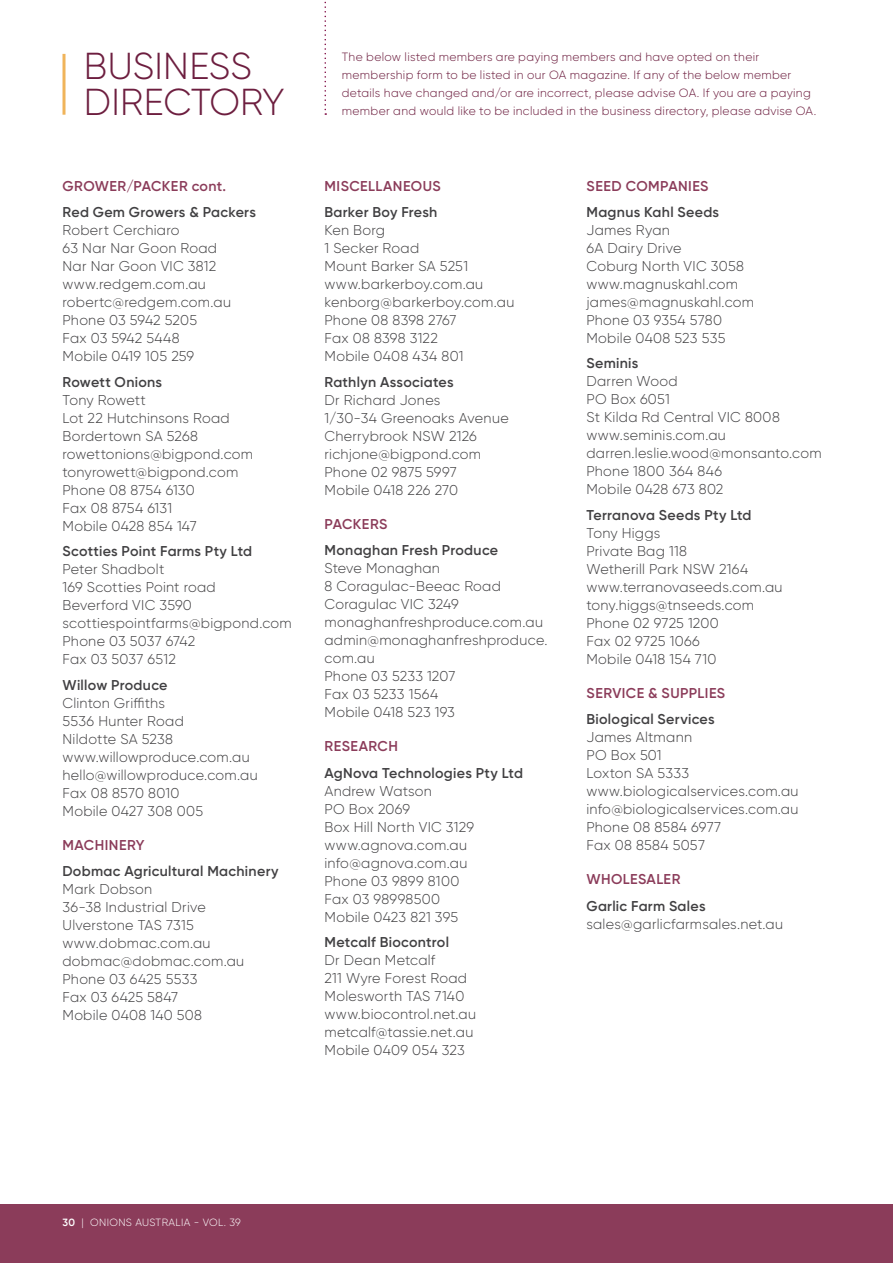
<style>
.page{position:relative;width:893px;height:1263px;background:#fff}
.page>*{position:absolute;margin:0;border:0;box-sizing:border-box;transform-origin:0 0}
.t1{font:300 37.5px/36px "Gilroy";letter-spacing:.005em;color:#6d1e3f}
.t2{font:300 14.25px/18px "Gilroy";letter-spacing:.02em;color:#414042}
.t3{font:600 14.25px "Gilroy";letter-spacing:.02em;color:#414042}
.t4{font:600 14.25px "Gilroy";letter-spacing:.03em;color:#8b3c5a}
.t5{font:300 12px/18px "Gilroy";letter-spacing:.025em;color:#6d1e3f}
.t6{font:300 10.5px "Gilroy";letter-spacing:.035em;color:#fff}
.s1{font-weight:600}
</style>
<div class="page">
<svg style="left:324px;top:1px;width:2px;height:114px"></svg>
<div style="left:0;top:1205px;width:893px;height:58px;background:#8b3c5a"></div>
<hr style="left:63px;top:54px;width:3px;height:61px;background:#f0b45a">
<h1 class="t1" style="left:84px;top:48px;width:202px">BUSINESS<br>DIRECTORY</h1>
<p class="t4" style="left:63px;top:177px;width:165px">GROWER/PACKER cont.</p>
<p class="t3" style="left:63px;top:204px;width:195px">Red Gem Growers &amp; Packers</p>
<p class="t2" style="left:63px;top:221px;width:170px">Robert Cerchiaro<br>63 Nar Nar Goon Road<br>Nar Nar Goon VIC 3812 www.redgem.com.au robertc@redgem.com.au<br>Phone 03 5942 5205<br>Fax 03 5942 5448<br>Mobile 0419 105 259</p>
<p class="t3" style="left:63px;top:373px;width:101px">Rowett Onions</p>
<p class="t2" style="left:63px;top:391px;width:192px">Tony Rowett<br>Lot 22 Hutchinsons Road<br>Bordertown SA 5268 rowettonions@bigpond.com tonyrowett@bigpond.com<br>Phone 08 8754 6130<br>Fax 08 8754 6131<br>Mobile 0428 854 147</p>
<p class="t3" style="left:63px;top:542px;width:191px">Scotties Point Farms Pty Ltd</p>
<p class="t2" style="left:63px;top:560px;width:231px">Peter Shadbolt<br>169 Scotties Point road<br>Beverford VIC 3590 scottiespointfarms@bigpond.com<br>Phone 03 5037 6742<br>Fax 03 5037 6512</p>
<p class="t3" style="left:63px;top:676px;width:107px">Willow Produce</p>
<p class="t2" style="left:63px;top:693px;width:197px">Clinton Griffiths<br>5536 Hunter Road<br>Nildotte SA 5238 www.willowproduce.com.au hello@willowproduce.com.au<br>Fax 08 8570 8010<br>Mobile 0427 308 005</p>
<p class="t4" style="left:63px;top:836px;width:84px">MACHINERY</p>
<p class="t3" style="left:63px;top:862px;width:218px">Dobmac Agricultural Machinery</p>
<p class="t2" style="left:63px;top:880px;width:183px">Mark Dobson<br>36-38 Industrial Drive<br>Ulverstone TAS 7315 www.dobmac.com.au dobmac@dobmac.com.au<br>Phone 03 6425 5533<br>Fax 03 6425 5847<br>Mobile 0408 140 508</p>
<p class="t5" style="left:342px;top:47px;width:476px">The below listed members are paying members and have opted on their membership form to be listed in our OA magazine. If any of the below member details have changed and/or are incorrect, please advise OA. If you are a paying member and would like to be included in the business directory, please advise OA.</p>
<p class="t4" style="left:325px;top:177px;width:118px">MISCELLANEOUS</p>
<p class="t3" style="left:324px;top:203px;width:114px">Barker Boy Fresh</p>
<p class="t2" style="left:324px;top:221px;width:191px">Ken Borg<br>1 Secker Road<br>Mount Barker SA 5251 www.barkerboy.com.au kenborg@barkerboy.com.au<br>Phone 08 8398 2767<br>Fax 08 8398 3122<br>Mobile 0408 434 801</p>
<p class="t3" style="left:324px;top:373px;width:131px">Rathlyn Associates</p>
<p class="t2" style="left:324px;top:391px;width:186px">Dr Richard Jones<br>1/30-34 Greenoaks Avenue<br>Cherrybrook NSW 2126 richjone@bigpond.com<br>Phone 02 9875 5997<br>Mobile 0418 226 270</p>
<p class="t4" style="left:325px;top:515px;width:64px">PACKERS</p>
<p class="t3" style="left:324px;top:541px;width:175px">Monaghan Fresh Produce</p>
<p class="t2" style="left:324px;top:559px;width:225px">Steve Monaghan<br>8 Coragulac-Beeac Road<br>Coragulac VIC 3249 monaghanfreshproduce.com.au admin@monaghanfreshproduce. com.au<br>Phone 03 5233 1207<br>Fax 03 5233 1564<br>Mobile 0418 523 193</p>
<p class="t4" style="left:325px;top:737px;width:75px">RESEARCH</p>
<p class="t3" style="left:324px;top:764px;width:200px">AgNova Technologies Pty Ltd</p>
<p class="t2" style="left:324px;top:781px;width:151px">Andrew Watson<br>PO Box 2069<br>Box Hill North VIC 3129 www.agnova.com.au info@agnova.com.au<br>Phone 03 9899 8100<br>Fax 03 98998500<br>Mobile 0423 821 395</p>
<p class="t3" style="left:324px;top:933px;width:126px">Metcalf Biocontrol</p>
<p class="t2" style="left:324px;top:951px;width:153px">Dr Dean Metcalf<br>211 Wyre Forest Road<br>Molesworth TAS 7140 www.biocontrol.net.au metcalf@tassie.net.au<br>Mobile 0409 054 323</p>
<p class="t4" style="left:587px;top:177px;width:123px">SEED COMPANIES</p>
<p class="t3" style="left:586px;top:203px;width:134px">Magnus Kahl Seeds</p>
<p class="t2" style="left:586px;top:221px;width:169px">James Ryan<br>6A Dairy Drive<br>Coburg North VIC 3058 www.magnuskahl.com james@magnuskahl.com<br>Phone 03 9354 5780<br>Mobile 0408 523 535</p>
<p class="t3" style="left:586px;top:355px;width:53px">Seminis</p>
<p class="t2" style="left:586px;top:372px;width:237px">Darren Wood<br>PO Box 6051<br>St Kilda Rd Central VIC 8008 www.seminis.com.au darren.leslie.wood@monsanto.com<br>Phone 1800 364 846<br>Mobile 0428 673 802</p>
<p class="t3" style="left:586px;top:506px;width:167px">Terranova Seeds Pty Ltd</p>
<p class="t2" style="left:586px;top:524px;width:198px">Tony Higgs<br>Private Bag 118<br>Wetherill Park NSW 2164 www.terranovaseeds.com.au tony.higgs@tnseeds.com<br>Phone 02 9725 1200<br>Fax 02 9725 1066<br>Mobile 0418 154 710</p>
<p class="t4" style="left:587px;top:684px;width:140px">SERVICE &amp; SUPPLIES</p>
<p class="t3" style="left:586px;top:710px;width:130px">Biological Services</p>
<p class="t2" style="left:586px;top:728px;width:214px">James Altmann<br>PO Box 501<br>Loxton SA 5333 www.biologicalservices.com.au info@biologicalservices.com.au<br>Phone 08 8584 6977<br>Fax 08 8584 5057</p>
<p class="t4" style="left:587px;top:870px;width:95px">WHOLESALER</p>
<p class="t3" style="left:586px;top:897px;width:121px">Garlic Farm Sales</p>
<p class="t2" style="left:586px;top:915px;width:198px">sales@garlicfarmsales.net.au</p>
<p class="t6" style="left:63px;top:1216px;width:180px"><span class="s1">30</span> | ONIONS AUSTRALIA - VOL. 39</p>
</div>
